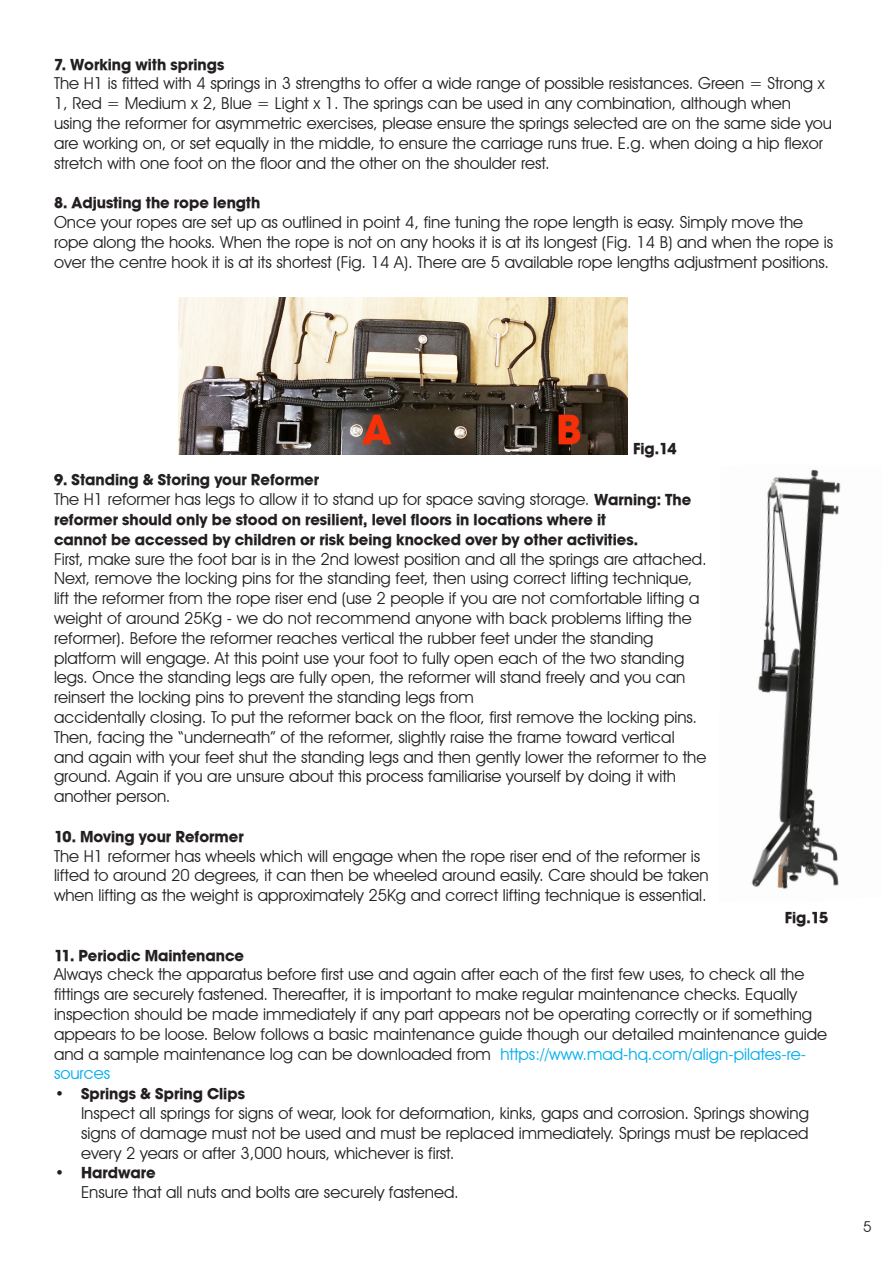
<style>
.page{position:relative;width:893px;height:1263px;background:#fff}
.page>*{position:absolute;margin:0;border:0;box-sizing:border-box;transform-origin:0 0}
.t1{font:16.5px/19.8px "Avant Garde IT Cby BT";color:#231f20}
.t2{font:16.5px/19.8px "Avant Garde Md ITCTT Bold";color:#231f20}
.t3{font:15px "Avant Garde IT Cby BT";color:#231f20}
.s1{font-family:"Avant Garde Md ITCTT Bold"}
.s2{color:#00aeef}
</style>
<div class="page">
<img style="left:179px;top:298px;width:449px;height:156px">
<img style="left:751px;top:469px;width:90px;height:420px">
<p class="t2" style="left:54px;top:54px;width:172px">7. Working with springs</p>
<p class="t1" style="left:54px;top:73px;width:780px">The H1 is fitted with 4 springs in 3 strengths to offer a wide range of possible resistances. Green = Strong x 1, Red = Medium x 2, Blue = Light x 1. The springs can be used in any combination, although when using the reformer for asymmetric exercises, please ensure the springs selected are on the same side you are working on, or set equally in the middle, to ensure the carriage runs true. E.g. when doing a hip flexor stretch with one foot on the floor and the other on the shoulder rest.</p>
<p class="t2" style="left:54px;top:193px;width:208px">8. Adjusting the rope length</p>
<p class="t1" style="left:54px;top:212px;width:781px">Once your ropes are set up as outlined in point 4, fine tuning the rope length is easy. Simply move the rope along the hooks. When the rope is not on any hooks it is at its longest (Fig. 14 B) and when the rope is over the centre hook it is at its shortest (Fig. 14 A). There are 5 available rope lengths adjustment positions.</p>
<p class="t2" style="left:633px;top:438px;width:45px">Fig.14</p>
<p class="t2" style="left:54px;top:470px;width:267px">9. Standing &amp; Storing your Reformer</p>
<p class="t1" style="left:54px;top:489px;width:639px">The H1 reformer has legs to allow it to stand up for space saving storage. <span class="s1">Warning: The</span></p>
<p class="t2" style="left:54px;top:509px;width:585px">reformer should only be stood on resilient, level floors in locations where it cannot be accessed by children or risk being knocked over by other activities.</p>
<p class="t1" style="left:54px;top:549px;width:654px">First, make sure the foot bar is in the 2nd lowest position and all the springs are attached.<br>Next, remove the locking pins for the standing feet, then using correct lifting technique, lift the reformer from the rope riser end (use 2 people if you are not comfortable lifting a weight of around 25Kg - we do not recommend anyone with back problems lifting the reformer). Before the reformer reaches vertical the rubber feet under the standing platform will engage. At this point use your foot to fully open each of the two standing legs. Once the standing legs are fully open, the reformer will stand freely and you can reinsert the locking pins to prevent the standing legs from<br>accidentally closing. To put the reformer back on the floor, first remove the locking pins.<br>Then, facing the “underneath” of the reformer, slightly raise the frame toward vertical and again with your feet shut the standing legs and then gently lower the reformer to the ground. Again if you are unsure about this process familiarise yourself by doing it with another person.</p>
<p class="t2" style="left:54px;top:826px;width:191px">10. Moving your Reformer</p>
<p class="t1" style="left:54px;top:846px;width:656px">The H1 reformer has wheels which will engage when the rope riser end of the reformer is lifted to around 20 degrees, it can then be wheeled around easily. Care should be taken when lifting as the weight is approximately 25Kg and correct lifting technique is essential.</p>
<p class="t2" style="left:785px;top:908px;width:45px">Fig.15</p>
<p class="t2" style="left:54px;top:945px;width:192px">11. Periodic Maintenance</p>
<p class="t1" style="left:54px;top:964px;width:775px">Always check the apparatus before first use and again after each of the first few uses, to check all the fittings are securely fastened. Thereafter, it is important to make regular maintenance checks. Equally inspection should be made immediately if any part appears not be operating correctly or if something appears to be loose. Below follows a basic maintenance guide though our detailed maintenance guide and a sample maintenance log can be downloaded from <span class="s2">https://www.mad-hq.com/align-pilates-re&shy;sources</span></p>
<p class="t2" style="left:54px;top:1084px;width:193px">• Springs &amp; Spring Clips</p>
<p class="t1" style="left:81px;top:1103px;width:730px;text-align:justify">Inspect all springs for signs of wear, look for deformation, kinks, gaps and corrosion. Springs showing signs of damage must not be used and must be replaced immediately. Springs must be replaced every 2 years or after 3,000 hours, whichever is first.</p>
<p class="t2" style="left:54px;top:1163px;width:103px">• Hardware</p>
<p class="t1" style="left:81px;top:1182px;width:379px">Ensure that all nuts and bolts are securely fastened.</p>
<p class="t3" style="left:863px;top:1217px;width:10px">5</p>
</div>
